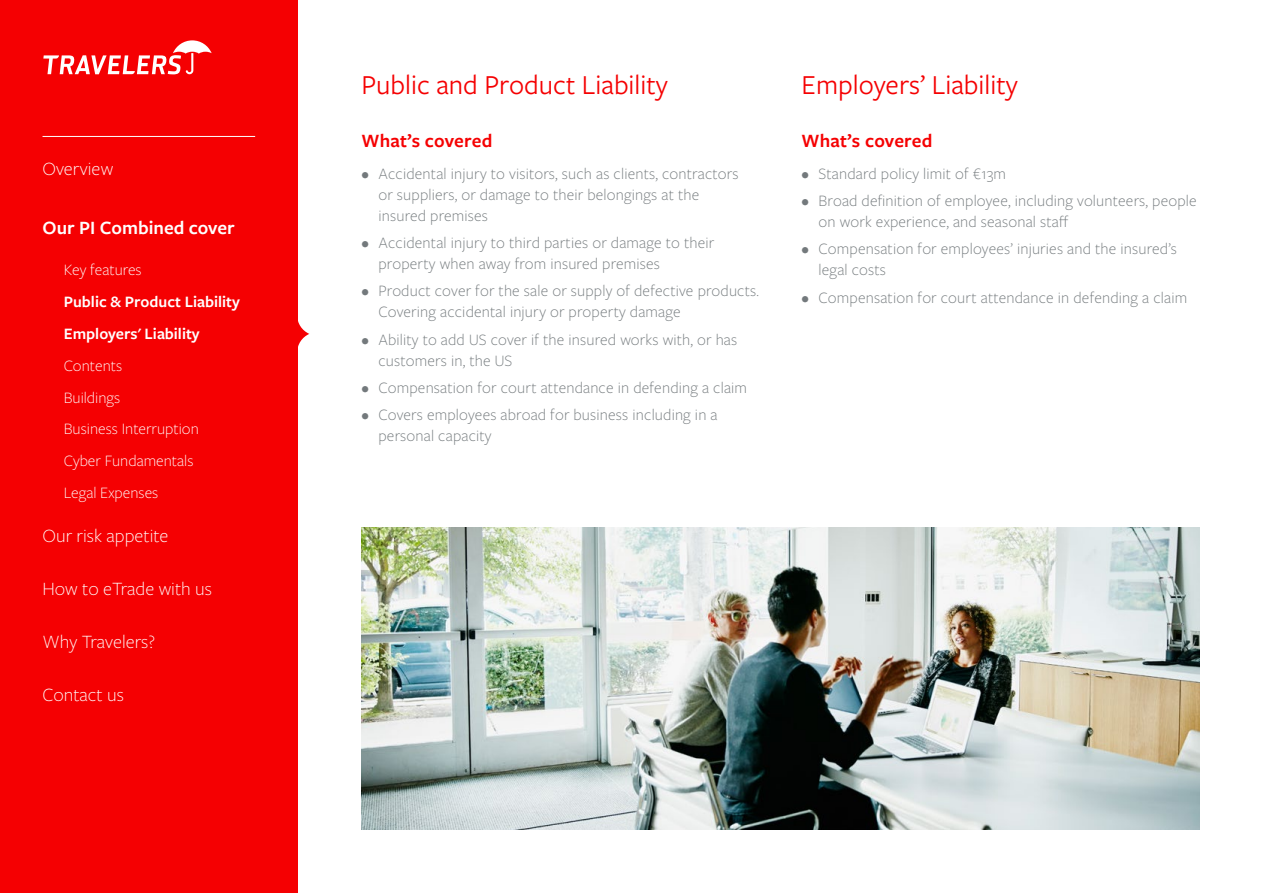
<style>
.page{position:relative;width:1263px;height:893px;background:#fff}
.page>*{position:absolute;margin:0;border:0;box-sizing:border-box;transform-origin:0 0}
.t1{font:28.5px "Freight Sans Pro";color:#f50002}
.t2{font:300 19.5px "Freight Sans Pro";color:#fff}
.t3{font:600 19.5px "Freight Sans Pro";letter-spacing:.005em;color:#f50002}
.t4{font:600 19.5px "Freight Sans Pro";color:#fff}
.t5{font:300 16.5px/21px "Freight Sans Pro";letter-spacing:.01em;color:#73797c}
.t6{font:300 16.5px/32px "Freight Sans Pro";color:#fff}
.t7{font:600 16.5px/32px "Freight Sans Pro";color:#fff}
</style>
<div class="page">
<div style="left:0;top:0;width:298px;height:893px;background:#f50002"></div>
<svg style="left:43px;top:40px;width:169px;height:34px"></svg>
<svg style="left:298px;top:321px;width:11px;height:26px"></svg>
<img style="left:361px;top:527px;width:838px;height:302px">
<hr style="left:43px;top:136px;width:212px;height:1px;background:#fff">
<p class="t2" style="left:43px;top:156px;width:72px">Overview</p>
<p class="t4" style="left:43px;top:214px;width:194px">Our PI Combined cover</p>
<p class="t6" style="left:64px;top:253px;width:79px">Key features</p>
<p class="t7" style="left:64px;top:285px;width:178px">Public &amp; Product Liability<br>Employers' Liability</p>
<p class="t6" style="left:64px;top:349px;width:137px">Contents<br>Buildings<br>Business Interruption<br>Cyber Fundamentals<br>Legal Expenses</p>
<p class="t2" style="left:43px;top:522px;width:127px">Our risk appetite</p>
<p class="t2" style="left:43px;top:576px;width:171px">How to eTrade with us</p>
<p class="t2" style="left:43px;top:629px;width:114px">Why Travelers?</p>
<p class="t2" style="left:43px;top:682px;width:83px">Contact us</p>
<h1 class="t1" style="left:361px;top:66px;width:308px">Public and Product Liability</h1>
<p class="t3" style="left:361px;top:127px;width:132px">What’s covered</p>
<p class="t5" style="left:378px;top:162px;width:362px;text-indent:-17px">• Accidental injury to visitors, such as clients, contractors or suppliers, or damage to their belongings at the insured premises</p>
<p class="t5" style="left:378px;top:231px;width:337px;text-indent:-17px">• Accidental injury to third parties or damage to their property when away from insured premises</p>
<p class="t5" style="left:378px;top:280px;width:382px;text-indent:-17px">• Product cover for the sale or supply of defective products.<br>Covering accidental injury or property damage</p>
<p class="t5" style="left:378px;top:328px;width:360px;text-indent:-17px">• Ability to add US cover if the insured works with, or has customers in, the US</p>
<p class="t5" style="left:361px;top:376px;width:387px">• Compensation for court attendance in defending a claim</p>
<p class="t5" style="left:378px;top:404px;width:341px;text-indent:-17px">• Covers employees abroad for business including in a personal capacity</p>
<h1 class="t1" style="left:801px;top:66px;width:218px">Employers’ Liability</h1>
<p class="t3" style="left:801px;top:127px;width:132px">What’s covered</p>
<p class="t5" style="left:801px;top:162px;width:206px">• Standard policy limit of €13m</p>
<p class="t5" style="left:819px;top:189px;width:380px;text-indent:-17px">• Broad definition of employee, including volunteers, people on work experience, and seasonal staff</p>
<p class="t5" style="left:819px;top:238px;width:360px;text-indent:-17px">• Compensation for employees’ injuries and the insured’s legal costs</p>
<p class="t5" style="left:801px;top:286px;width:387px">• Compensation for court attendance in defending a claim</p>
</div>
